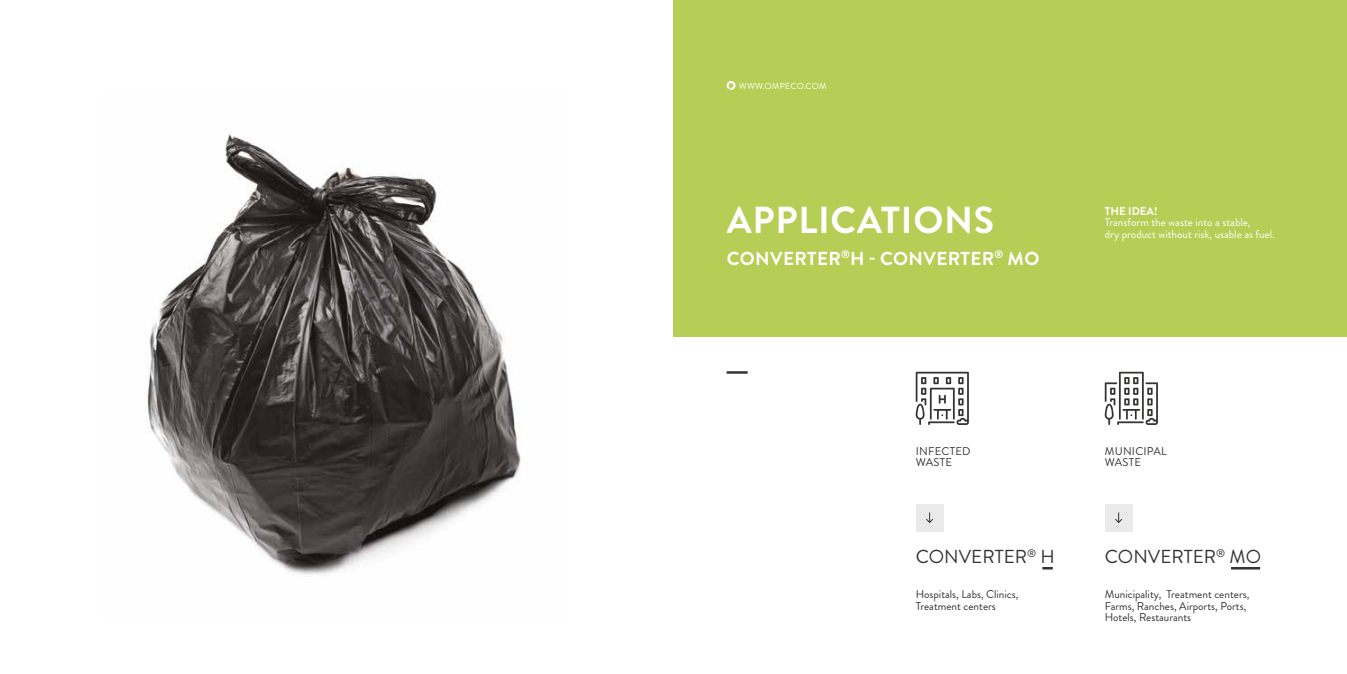
<style>
.page{position:relative;width:1347px;height:674px;background:#fff}
.page>*{position:absolute;margin:0;border:0;box-sizing:border-box;transform-origin:0 0}
.t1{font:700 37.5px "Brandon Grotesque";letter-spacing:.02em;color:#fff}
.t2{font:700 18.75px "Brandon Grotesque";letter-spacing:.02em;color:#fff}
.t3{font:18.75px "Brandon Grotesque";color:#333332}
.t4{font:11.25px/11.2px "Brandon Grotesque";color:#333332}
.t5{font:11.25px/11.2px "Brandon Grotesque";color:#fff}
.t6{font:11.25px/11.2px "Brandon Grotesque";letter-spacing:.02em;color:#333332}
.t7{font:700 11.25px "Brandon Grotesque";color:#fff}
.t8{font:8.75px "Brandon Grotesque";letter-spacing:.02em;color:#fff}
</style>
<div class="page">
<img style="left:146px;top:134px;width:375px;height:441px">
<div style="left:673px;top:0;width:673px;height:337px;background:#b6ce55"></div>
<hr style="left:726px;top:371px;width:21px;height:2px;background:#333332">
<div style="left:915px;top:503px;width:28px;height:28px;background:#eaeaea"></div>
<svg style="left:926px;top:512px;width:7px;height:10px"></svg>
<div style="left:1104px;top:503px;width:28px;height:28px;background:#eaeaea"></div>
<svg style="left:1115px;top:512px;width:7px;height:10px"></svg>
<svg style="left:1104px;top:371px;width:53px;height:53px"></svg>
<svg style="left:915px;top:371px;width:54px;height:53px"></svg>
<svg style="left:1042px;top:567px;width:10px;height:2px"></svg>
<hr style="left:1231px;top:566px;width:29px;height:3px;background:#333332">
<svg style="left:726px;top:81px;width:9px;height:9px"></svg>
<p class="t8" style="left:739px;top:79px;width:89px">WWW.OMPECO.COM</p>
<h1 class="t1" style="left:727px;top:194px;width:269px">APPLICATIONS</h1>
<h2 class="t2" style="left:727px;top:245px;width:314px">CONVERTER<sup>®</sup>H - CONVERTER<sup>®</sup> MO</h2>
<p class="t7" style="left:1104px;top:203px;width:54px">THE IDEA!</p>
<p class="t5" style="left:1104px;top:217px;width:171px">Transform the waste into a stable,<br>dry product without risk, usable as fuel.</p>
<p class="t6" style="left:915px;top:445px;width:56px">INFECTED<br>WASTE</p>
<p class="t6" style="left:1104px;top:445px;width:63px">MUNICIPAL<br>WASTE</p>
<h2 class="t3" style="left:915px;top:543px;width:141px">CONVERTER<sup>®</sup> H</h2>
<h2 class="t3" style="left:1104px;top:543px;width:158px">CONVERTER<sup>®</sup> MO</h2>
<p class="t4" style="left:915px;top:588px;width:104px">Hospitals, Labs, Clinics,<br>Treatment centers</p>
<p class="t4" style="left:1104px;top:588px;width:146px">Municipality, Treatment centers,<br>Farms, Ranches, Airports, Ports,<br>Hotels, Restaurants</p>
</div>
